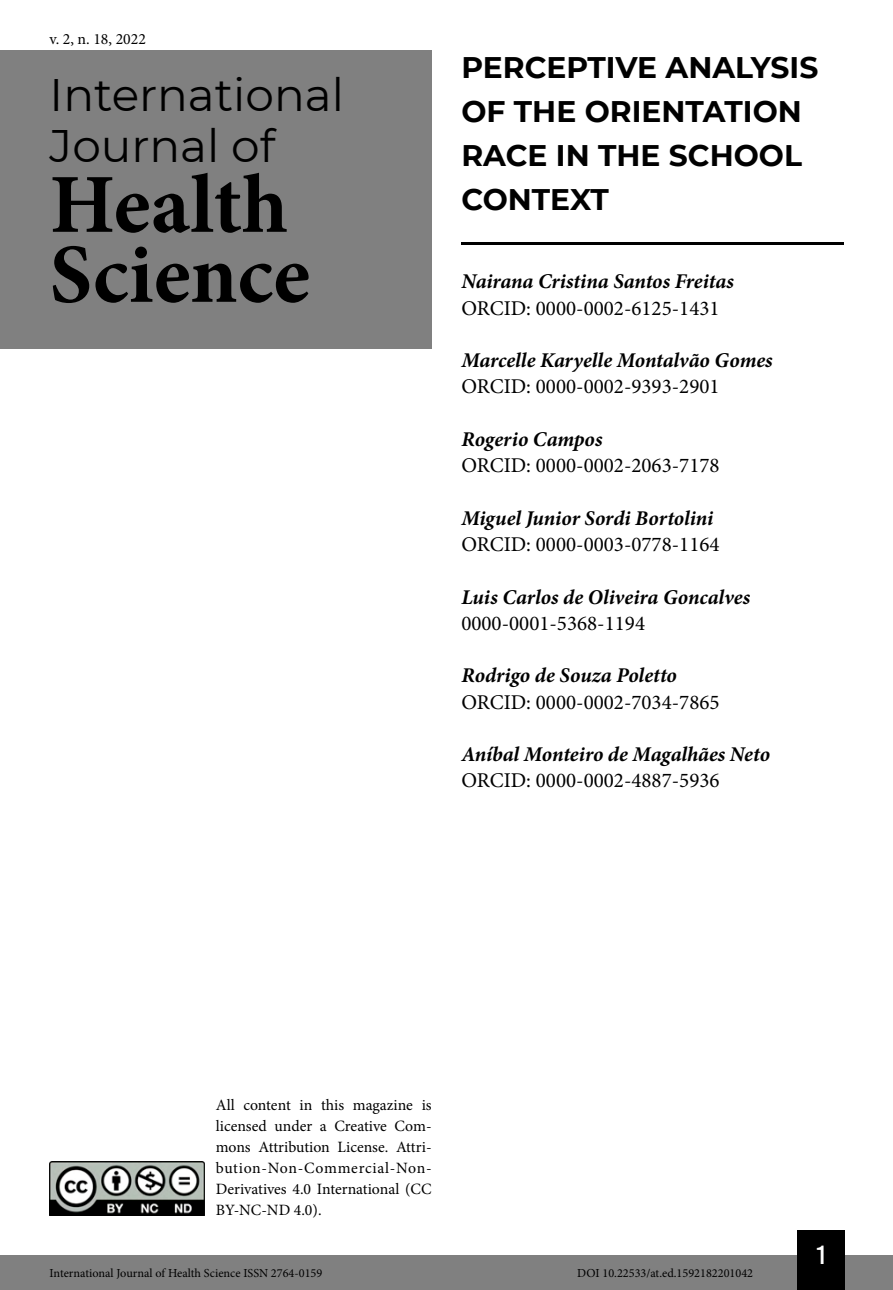
<style>
.page{position:relative;width:893px;height:1290px;background:#fff}
.page>*{position:absolute;margin:0;border:0;box-sizing:border-box;transform-origin:0 0}
.t1{font:700 84px/70px "Minion Pro";color:#000}
.t2{font:45.5px/50.8px "Montserrat";color:#000}
.Título_Artigo{font:700 29.75px/43.8px "Montserrat";color:#000}
.t3{font:26.25px "Bebas Kai";color:#fff}
.Autor{font:italic 700 21px "Minion Pro";letter-spacing:-.005em;color:#000}
.Infos_autor{font:21px "Minion Pro";color:#000}
.t4{font:15.75px/21px "Minion Pro";color:#000;text-align:justify}
.t5{font:12.25px "Minion Pro";color:#000}
</style>
<div class="page">
<div style="left:0;top:1255px;width:893px;height:35px;background:#808080"></div>
<div style="left:797px;top:1230px;width:48px;height:60px;background:#000"></div>
<img style="left:50px;top:1161px;width:154px;height:54px">
<div style="left:0;top:50px;width:432px;height:298px;background:#808080"></div>
<hr style="left:461px;top:242px;width:382px;height:2px;background:#000">
<p class="t4" style="left:50px;top:28px;width:98px">v. 2, n. 18, 2022</p>
<h2 class="t2" style="left:50px;top:68px;width:296px">International<br>Journal of</h2>
<h1 class="t1" style="left:50px;top:169px;width:262px">Health<br>Science</h1>
<p class="Título_Artigo" style="left:461px;top:44px;width:358px">PERCEPTIVE ANALYSIS<br>OF THE ORIENTATION<br>RACE IN THE SCHOOL<br>CONTEXT</p>
<p class="Autor" style="left:461px;top:267px;width:274px">Nairana Cristina Santos Freitas</p>
<p class="Infos_autor" style="left:461px;top:294px;width:260px">ORCID: 0000-0002-6125-1431</p>
<p class="Autor" style="left:461px;top:345px;width:313px">Marcelle Karyelle Montalvão Gomes</p>
<p class="Infos_autor" style="left:461px;top:373px;width:260px">ORCID: 0000-0002-9393-2901</p>
<p class="Autor" style="left:461px;top:424px;width:143px">Rogerio Campos</p>
<p class="Infos_autor" style="left:461px;top:451px;width:260px">ORCID: 0000-0002-2063-7178</p>
<p class="Autor" style="left:461px;top:503px;width:254px">Miguel Junior Sordi Bortolini</p>
<p class="Infos_autor" style="left:461px;top:530px;width:260px">ORCID: 0000-0003-0778-1164</p>
<p class="Autor" style="left:461px;top:582px;width:290px">Luis Carlos de Oliveira Goncalves</p>
<p class="Infos_autor" style="left:461px;top:609px;width:185px">0000-0001-5368-1194</p>
<p class="Autor" style="left:461px;top:660px;width:217px">Rodrigo de Souza Poletto</p>
<p class="Infos_autor" style="left:461px;top:688px;width:260px">ORCID: 0000-0002-7034-7865</p>
<p class="Autor" style="left:461px;top:739px;width:310px">Aníbal Monteiro de Magalhães Neto</p>
<p class="Infos_autor" style="left:461px;top:766px;width:260px">ORCID: 0000-0002-4887-5936</p>
<p class="t4" style="left:216px;top:1095px;width:217px">All content in this magazine is licensed under a Creative Com&shy;mons Attribution License. Attri&shy;bution-Non-Commercial-Non-Derivatives 4.0 International (CC BY-NC-ND 4.0).</p>
<p class="t3" style="left:817px;top:1241px;width:10px">1</p>
<p class="t5" style="left:50px;top:1265px;width:274px">International Journal of Health Science ISSN 2764-0159</p>
<p class="t5" style="left:577px;top:1265px;width:177px">DOI 10.22533/at.ed.1592182201042</p>
</div>
